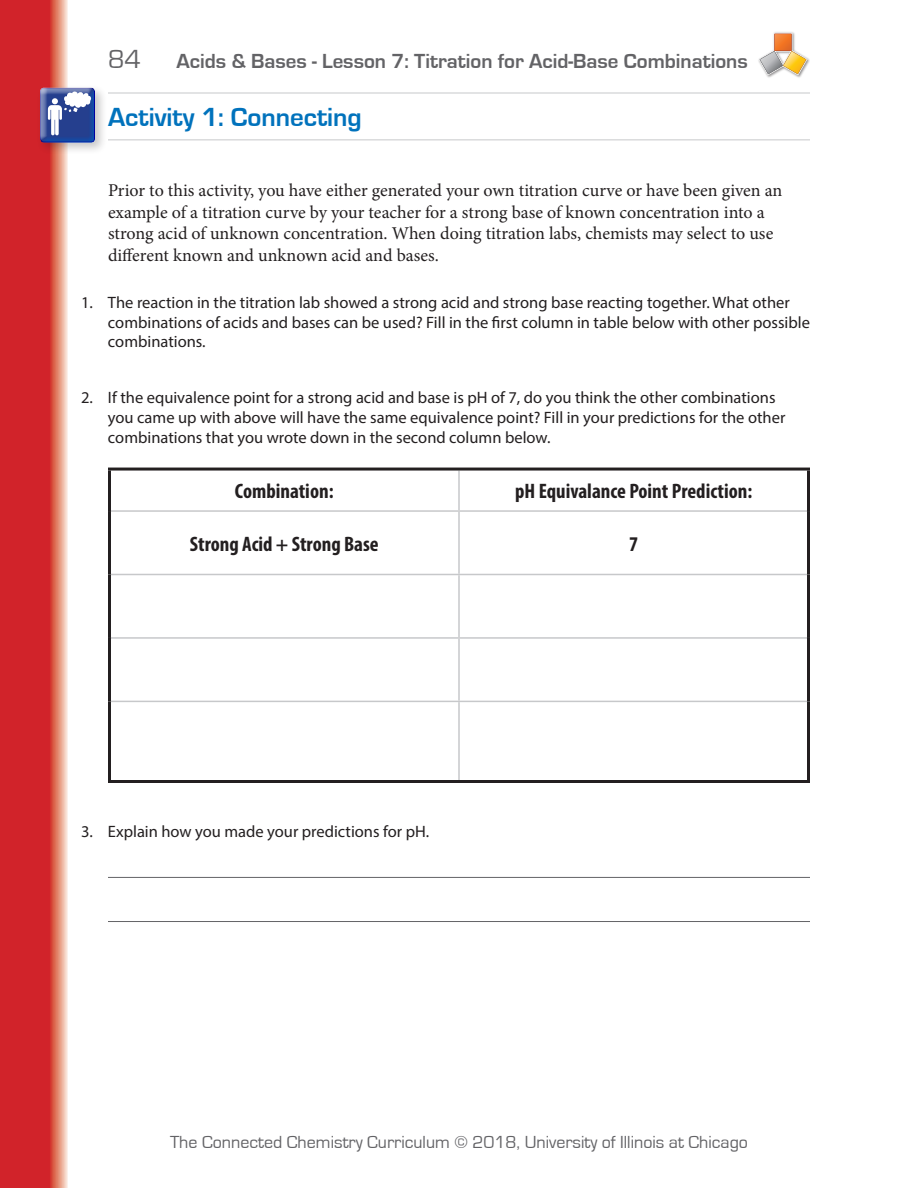
<style>
.page{position:relative;width:918px;height:1188px;background:#fff}
.page>*{position:absolute;margin:0;border:0;box-sizing:border-box;transform-origin:0 0}
.t1{font:700 27px "Eurostile";color:#0072bc}
.t2{font:27px "Eurostile";color:#636366}
.t3{font:700 condensed 21px "Myriad Pro";color:#231f20}
.t4{font:700 21px "Eurostile";color:#636366}
.t5{font:18px/21.6px "Minion Pro";color:#231f20}
.t6{font:18px "Eurostile";color:#636366}
.t7{font:16.5px/19.8px "Myriad Pro";color:#231f20}
</style>
<div class="page">
<svg style="left:0;top:0;width:68px;height:1188px;background:#d63f3f"></svg>
<img style="left:766px;top:32px;width:44px;height:46px">
<svg style="left:758px;top:33px;width:50px;height:42px"></svg>
<hr style="left:108px;top:93px;width:702px;height:1px;background:#c7c8ca">
<hr style="left:108px;top:139px;width:702px;height:1px;background:#c7c8ca">
<hr style="left:108px;top:877px;width:702px;height:1px;background:#636366">
<hr style="left:108px;top:921px;width:702px;height:1px;background:#636366">
<hr style="left:458px;top:471px;width:2px;height:39px;background:#c7c8ca">
<hr style="left:111px;top:510px;width:348px;height:2px;background:#c7c8ca">
<hr style="left:459px;top:510px;width:348px;height:2px;background:#c7c8ca">
<hr style="left:458px;top:512px;width:2px;height:62px;background:#c7c8ca">
<hr style="left:111px;top:574px;width:348px;height:1px;background:#c7c8ca">
<hr style="left:459px;top:574px;width:348px;height:1px;background:#c7c8ca">
<hr style="left:458px;top:575px;width:2px;height:62px;background:#c7c8ca">
<hr style="left:111px;top:637px;width:348px;height:2px;background:#c7c8ca">
<hr style="left:459px;top:637px;width:348px;height:2px;background:#c7c8ca">
<hr style="left:458px;top:639px;width:2px;height:62px;background:#c7c8ca">
<hr style="left:111px;top:701px;width:348px;height:1px;background:#c7c8ca">
<hr style="left:459px;top:701px;width:348px;height:1px;background:#c7c8ca">
<hr style="left:458px;top:702px;width:2px;height:78px;background:#c7c8ca">
<hr style="left:108px;top:468px;width:351px;height:3px;background:#231f20">
<hr style="left:108px;top:471px;width:3px;height:40px;background:#231f20">
<hr style="left:459px;top:468px;width:351px;height:3px;background:#231f20">
<hr style="left:807px;top:471px;width:3px;height:40px;background:#231f20">
<hr style="left:108px;top:511px;width:3px;height:63px;background:#231f20">
<hr style="left:807px;top:511px;width:3px;height:63px;background:#231f20">
<hr style="left:108px;top:574px;width:3px;height:64px;background:#231f20">
<hr style="left:807px;top:574px;width:3px;height:64px;background:#231f20">
<hr style="left:108px;top:638px;width:3px;height:63px;background:#231f20">
<hr style="left:807px;top:638px;width:3px;height:63px;background:#231f20">
<hr style="left:108px;top:701px;width:3px;height:79px;background:#231f20">
<hr style="left:807px;top:701px;width:3px;height:79px;background:#231f20">
<hr style="left:108px;top:780px;width:351px;height:3px;background:#231f20">
<hr style="left:459px;top:780px;width:351px;height:3px;background:#231f20">
<div style="left:37px;top:84px;width:71px;height:72px;background:#231f20;opacity:.25"></div>
<div style="left:33px;top:80px;width:66px;height:64px;background:#fff;opacity:.75"></div>
<div style="left:37px;top:84px;width:65px;height:60px;background:#00aeef;opacity:.75"></div>
<h1 class="t2" style="left:108px;top:44px;width:35px">84</h1>
<p class="t4" style="left:176px;top:49px;width:573px">Acids &amp; Bases - Lesson 7: Titration for Acid-Base Combinations</p>
<h1 class="t1" style="left:108px;top:102px;width:255px">Activity 1: Connecting</h1>
<p class="t5" style="left:108px;top:180px;width:676px">Prior to this activity, you have either generated your own titration curve or have been given an example of a titration curve by your teacher for a strong base of known concentration into a strong acid of unknown concentration. When doing titration labs, chemists may select to use different known and unknown acid and bases.</p>
<p class="t7" style="left:108px;top:292px;width:704px;text-indent:-27px">1. The reaction in the titration lab showed a strong acid and strong base reacting together. What other combinations of acids and bases can be used? Fill in the first column in table below with other possible combinations.</p>
<p class="t7" style="left:108px;top:388px;width:679px;text-indent:-27px">2. If the equivalence point for a strong acid and base is pH of 7, do you think the other combinations you came up with above will have the same equivalence point? Fill in your predictions for the other combinations that you wrote down in the second column below.</p>
<p class="t3" style="left:235px;top:478px;width:100px">Combination:</p>
<p class="t3" style="left:515px;top:478px;width:239px">pH Equivalance Point Prediction:</p>
<p class="t3" style="left:190px;top:531px;width:190px">Strong Acid + Strong Base</p>
<p class="t3" style="left:629px;top:531px;width:10px">7</p>
<p class="t7" style="left:81px;top:821px;width:350px">3. Explain how you made your predictions for pH.</p>
<p class="t6" style="left:170px;top:1132px;width:580px">The Connected Chemistry Curriculum © 2018, University of Illinois at Chicago</p>
</div>
